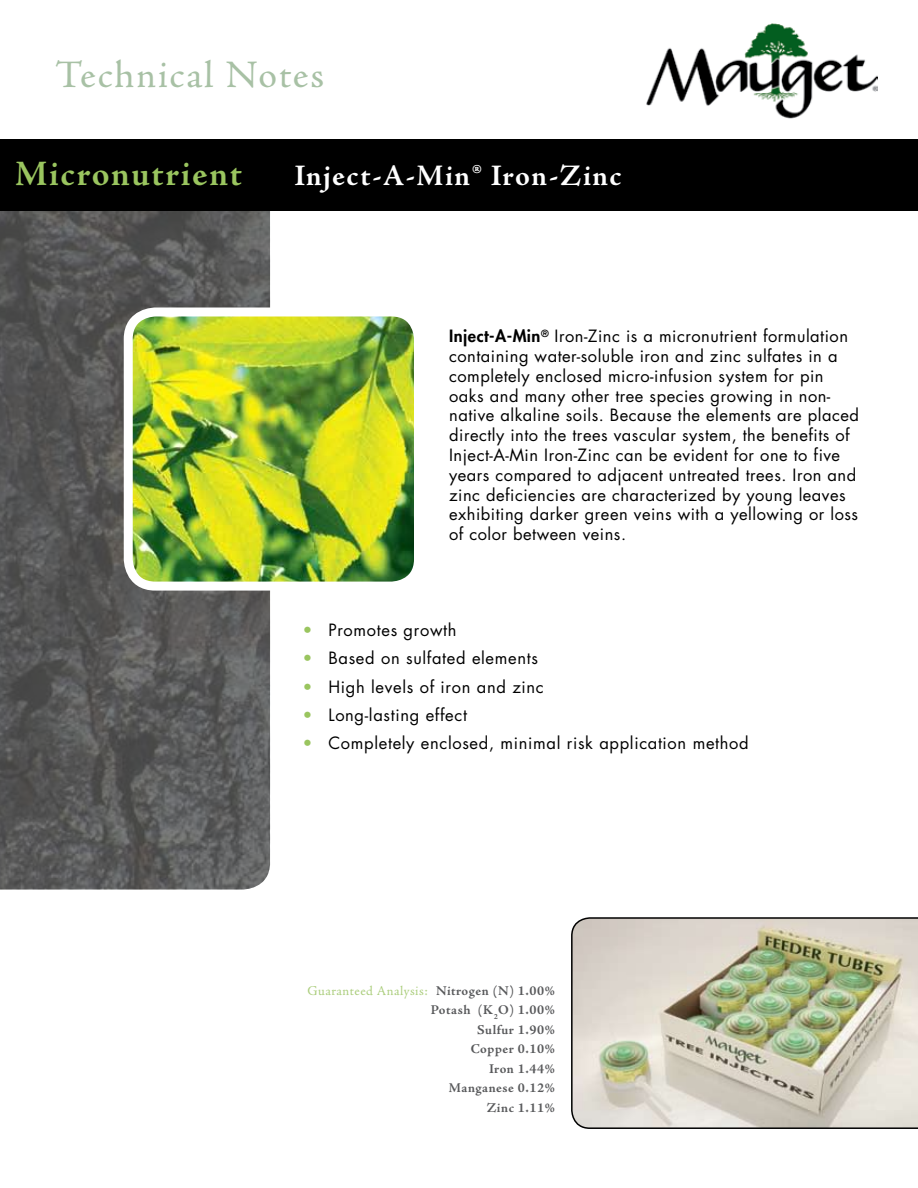
<style>
.page{position:relative;width:918px;height:1188px;background:#fff}
.page>*{position:absolute;margin:0;border:0;box-sizing:border-box;transform-origin:0 0}
.t1{font:39px "Adobe Jenson Pro";letter-spacing:.045em;color:#a8c1a5}
.t2{font:700 36px "Adobe Jenson Pro";letter-spacing:.045em;color:#9ac55f}
.t3{font:700 30px "Adobe Jenson Pro";letter-spacing:.045em;color:#fff}
.t4{font:16.5px/19.8px "Futura Std";letter-spacing:.03em;color:#000}
.t5{font:700 13.5px/19.5px "Adobe Jenson Pro";letter-spacing:.04em;color:#58595b;text-align:right}
.s1{font-weight:800}
.s2{font-weight:800;color:#9ac55f}
.s3{font-weight:400;color:#acce7e}
</style>
<div class="page">
<svg style="left:0;top:210px;width:270px;height:680px;background:#585858"></svg>
<img style="left:128px;top:312px;width:285px;height:274px">
<div style="left:124px;top:308px;width:299px;height:283px;border:9px solid #fff;border-radius:27px"></div>
<div style="left:0;top:139px;width:918px;height:71px;background:#000"></div>
<img style="left:646px;top:23px;width:232px;height:96px">
<img style="left:571px;top:917px;width:347px;height:212px">
<h1 class="t1" style="left:56px;top:52px;width:270px">Technical Notes</h1>
<h2 class="t2" style="left:15px;top:153px;width:228px">Micronutrient</h2>
<h3 class="t3" style="left:294px;top:159px;width:329px">Inject-A-Min® Iron-Zinc</h3>
<p class="t4" style="left:449px;top:326px;width:411px"><span class="s1">Inject-A-Min</span><sup>®</sup> Iron-Zinc is a micronutrient formulation containing water-soluble iron and zinc sulfates in a completely enclosed micro-infusion system for pin oaks and many other tree species growing in non&shy;native alkaline soils. Because the elements are placed directly into the trees vascular system, the benefits of Inject-A-Min Iron-Zinc can be evident for one to five years compared to adjacent untreated trees. Iron and zinc deficiencies are characterized by young leaves exhibiting darker green veins with a yellowing or loss of color between veins.</p>
<p class="t4" style="left:303px;top:620px;width:155px"><span class="s2">•</span> Promotes growth</p>
<p class="t4" style="left:303px;top:648px;width:237px"><span class="s2">•</span> Based on sulfated elements</p>
<p class="t4" style="left:303px;top:677px;width:242px"><span class="s2">•</span> High levels of iron and zinc</p>
<p class="t4" style="left:303px;top:705px;width:166px"><span class="s2">•</span> Long-lasting effect</p>
<p class="t4" style="left:303px;top:734px;width:447px"><span class="s2">•</span> Completely enclosed, minimal risk application method</p>
<p class="t5" style="left:307px;top:981px;width:249px"><span class="s3">Guaranteed Analysis:</span> Nitrogen (N) 1.00%<br>Potash (K<sub>2</sub>O) 1.00%<br>Sulfur 1.90%<br>Copper 0.10%<br>Iron 1.44%<br>Manganese 0.12%<br>Zinc 1.11%</p>
</div>
